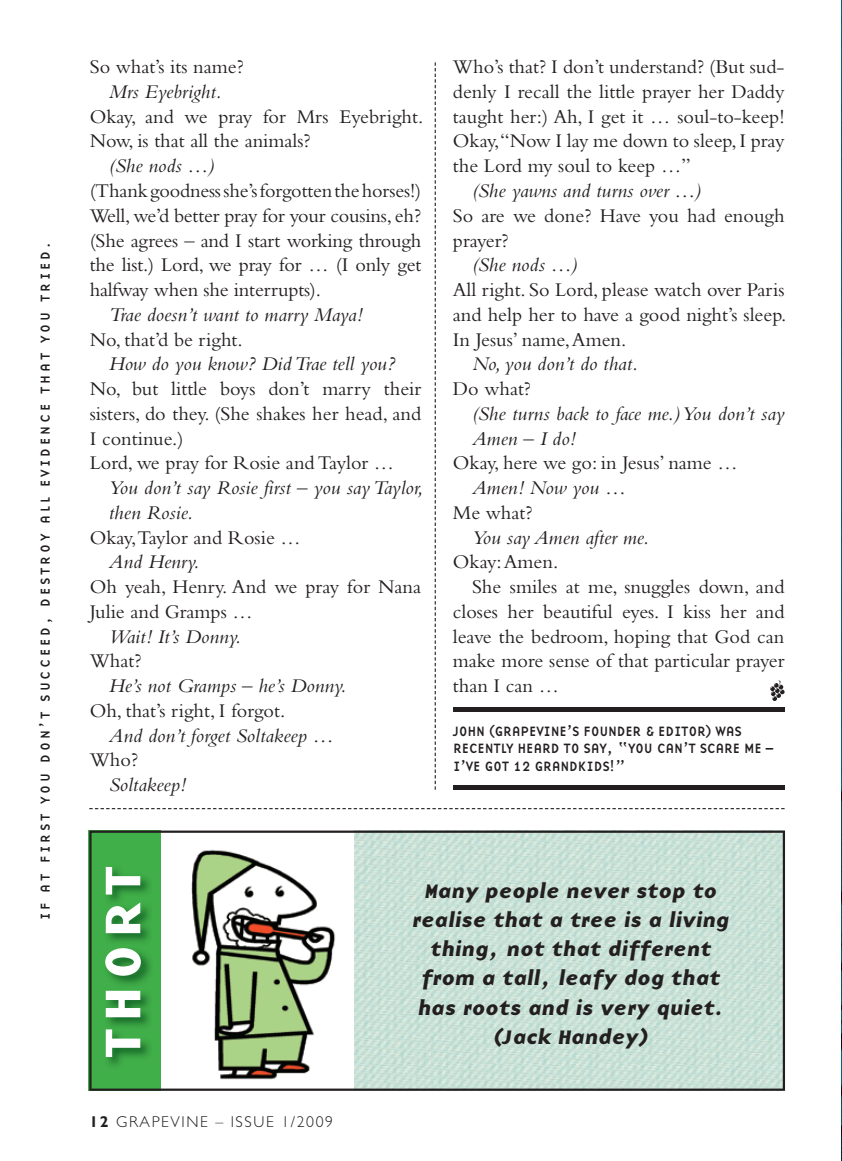
<style>
.page{position:relative;width:842px;height:1161px;background:#fff}
.page>*{position:absolute;margin:0;border:0;box-sizing:border-box;transform-origin:0 0}
.t1{font:51.75px "Base Nine SCB";letter-spacing:.145em;color:#fff}
.t2{font:20.25px/24.8px "Bembo";color:#231f20}
.t3{font:italic 20.25px/24.8px "Bembo";color:#231f20}
.t4{font:20.25px/29.2px "Base Nine BI";color:#231f20;text-align:center}
.t5{font:300 15.75px "Gill Sans";letter-spacing:.1em;color:#231f20}
.t6{font:13.95px/17.6px "Base Nine";letter-spacing:-.025em;color:#231f20;scale:.96 1}
.t7{font:13.5px "Base Nine";letter-spacing:.2em;color:#231f20}
.s1{font-weight:700}
</style>
<div class="page">
<img style="left:841px;top:0;width:1px;height:1161px">
<svg style="left:435px;top:62px;width:1px;height:728px"></svg>
<svg style="left:89px;top:808px;width:695px;height:1px"></svg>
<div style="left:453px;top:785px;width:331px;height:5px;background:#231f20"></div>
<hr style="left:453px;top:707px;width:331px;height:4px;background:#231f20">
<svg style="left:770px;top:680px;width:14px;height:21px"></svg>
<svg style="left:89px;top:830px;width:696px;height:261px"></svg>
<p class="t7" style="left:35px;top:920px;width:679px;rotate:-90deg">IF AT FIRST YOU DON’T SUCCEED, DESTROY ALL EVIDENCE THAT YOU TRIED.</p>
<p class="t2" style="left:90px;top:54px;width:156px">So what’s its name?</p>
<p class="t3" style="left:109px;top:79px;width:115px">Mrs Eyebright.</p>
<p class="t2" style="left:90px;top:104px;width:335px">Okay, and we pray for Mrs Eyebright.<br>Now, is that all the animals?</p>
<p class="t3" style="left:109px;top:153px;width:107px">(She nods …)</p>
<p class="t2" style="left:90px;top:178px;width:333px;text-align:justify">(Thank goodness she’s forgotten the horses!)<br>Well, we’d better pray for your cousins, eh? (She agrees – and I start working through the list.) Lord, we pray for … (I only get halfway when she interrupts).</p>
<p class="t3" style="left:109px;top:302px;width:255px">Trae doesn’t want to marry Maya!</p>
<p class="t2" style="left:90px;top:326px;width:155px">No, that’d be right.</p>
<p class="t3" style="left:109px;top:351px;width:288px">How do you know? Did Trae tell you?</p>
<p class="t2" style="left:90px;top:376px;width:333px">No, but little boys don’t marry their sisters, do they. (She shakes her head, and<br>I continue.)<br>Lord, we pray for Rosie and Taylor …</p>
<p class="t3" style="left:109px;top:475px;width:316px">You don’t say Rosie first – you say Taylor, then Rosie.</p>
<p class="t2" style="left:90px;top:524px;width:213px">Okay,Taylor and Rosie …</p>
<p class="t3" style="left:109px;top:549px;width:92px">And Henry.</p>
<p class="t2" style="left:90px;top:574px;width:333px">Oh yeah, Henry. And we pray for Nana<br>Julie and Gramps …</p>
<p class="t3" style="left:109px;top:623px;width:134px">Wait! It’s Donny.</p>
<p class="t2" style="left:90px;top:648px;width:53px">What?</p>
<p class="t3" style="left:109px;top:673px;width:239px">He’s not Gramps – he’s Donny.</p>
<p class="t2" style="left:90px;top:698px;width:197px">Oh, that’s right, I forgot.</p>
<p class="t3" style="left:109px;top:722px;width:226px">And don’t forget Soltakeep …</p>
<p class="t2" style="left:90px;top:747px;width:50px">Who?</p>
<p class="t3" style="left:109px;top:772px;width:79px">Soltakeep!</p>
<p class="t2" style="left:453px;top:54px;width:333px;text-align:justify">Who’s that? I don’t understand? (But sud&shy;denly I recall the little prayer her Daddy taught her:) Ah, I get it … soul-to-keep!<br>Okay,“Now I lay me down to sleep, I pray the Lord my soul to keep …”</p>
<p class="t3" style="left:472px;top:178px;width:231px">(She yawns and turns over …)</p>
<p class="t2" style="left:453px;top:203px;width:333px">So are we done? Have you had enough prayer?</p>
<p class="t3" style="left:472px;top:252px;width:107px">(She nods …)</p>
<p class="t2" style="left:453px;top:277px;width:335px;text-align:justify">All right. So Lord, please watch over Paris and help her to have a good night’s sleep.<br>In Jesus’ name, Amen.</p>
<p class="t3" style="left:472px;top:351px;width:168px">No, you don’t do that.</p>
<p class="t2" style="left:453px;top:376px;width:80px">Do what?</p>
<p class="t3" style="left:472px;top:401px;width:314px">(She turns back to face me.) You don’t say<br>Amen – I do!</p>
<p class="t2" style="left:453px;top:450px;width:286px">Okay, here we go: in Jesus’ name …</p>
<p class="t3" style="left:472px;top:475px;width:155px">Amen! Now you …</p>
<p class="t2" style="left:453px;top:500px;width:81px">Me what?</p>
<p class="t3" style="left:472px;top:524px;width:179px">You say Amen after me.</p>
<p class="t2" style="left:453px;top:549px;width:107px">Okay: Amen.</p>
<p class="t2" style="left:472px;top:574px;width:314px">She smiles at me, snuggles down, and</p>
<p class="t2" style="left:453px;top:599px;width:333px">closes her beautiful eyes. I kiss her and</p>
<p class="t2" style="left:453px;top:623px;width:333px">leave the bedroom, hoping that God can</p>
<p class="t2" style="left:453px;top:648px;width:333px">make more sense of that particular prayer</p>
<p class="t2" style="left:453px;top:673px;width:108px">than I can …</p>
<p class="t6" style="left:453px;top:722px;width:335px">JOHN (GRAPEVINE’S FOUNDER &amp; EDITOR) WAS<br>RECENTLY HEARD TO SAY, “YOU CAN’T SCARE ME –<br>I’VE GOT 12 GRANDKIDS!”</p>
<h1 class="t1" style="left:82px;top:1057px;width:193px;rotate:-90deg">THORT</h1>
<p class="t5" style="left:90px;top:1113px;width:245px"><span class="s1">12</span> GRAPEVINE – ISSUE 1/2009</p>
<p class="t4" style="left:412px;top:875px;width:319px">Many people never stop to realise that a tree is a living thing, not that different from a tall, leafy dog that has roots and is very quiet. (Jack Handey)</p>
</div>
